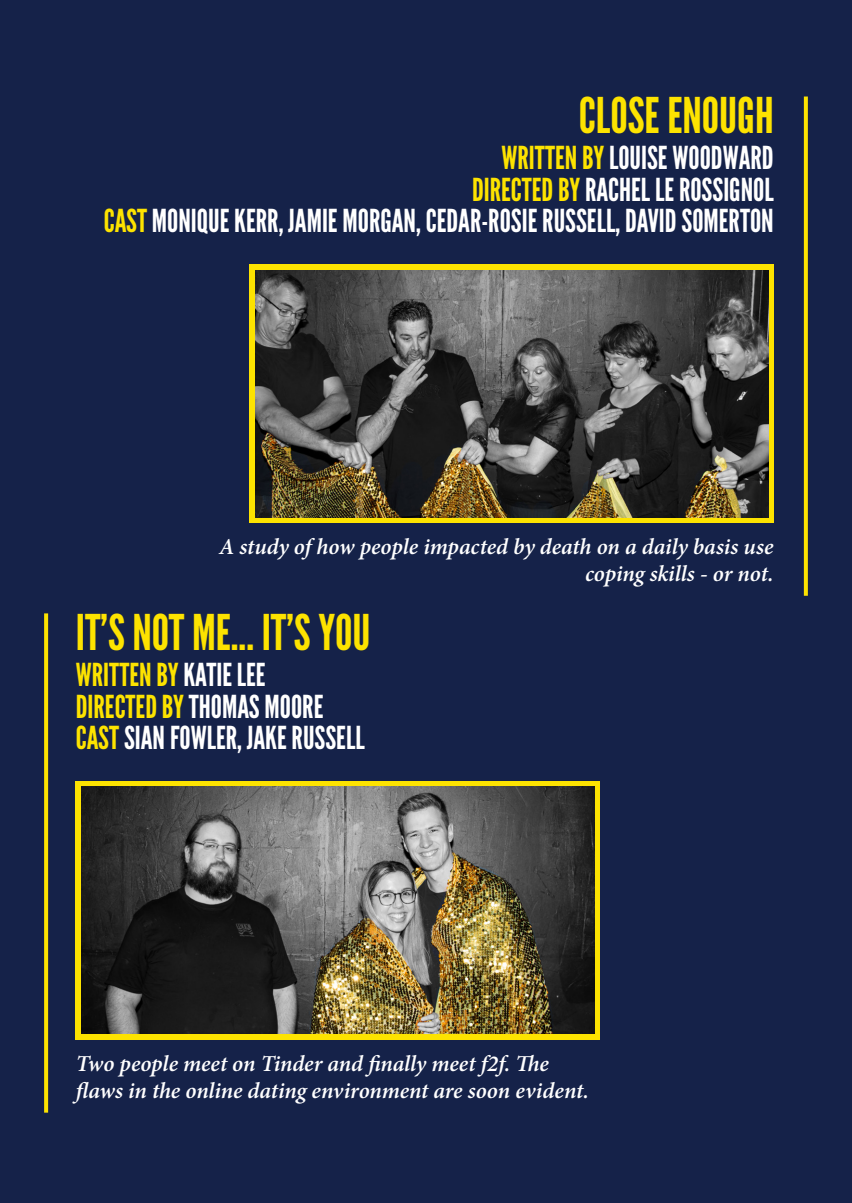
<style>
.page{position:relative;width:852px;height:1203px;background:#fff}
.page>*{position:absolute;margin:0;border:0;box-sizing:border-box;transform-origin:0 0}
.t1{font:49.2px "League Gothic";color:#fde300}
.t2{font:31.6px "League Gothic";color:#fff}
.t3{font:31.6px "League Gothic";color:#fde300}
.t4{font:italic 600 22.8px/27.4px "Minion Pro";letter-spacing:-.005em;color:#fff;text-align:right}
.s1{color:#fde300}
.s2{color:#fff}
</style>
<div class="page">
<div style="left:0;top:0;width:851px;height:1203px;background:#152249"></div>
<svg style="left:76px;top:781px;width:523px;height:258px;background:#e9d107"></svg>
<img style="left:81px;top:787px;width:513px;height:246px">
<svg style="left:803px;top:96px;width:4px;height:500px;background:#cab80f"></svg>
<svg style="left:44px;top:613px;width:4px;height:499px;background:#f5dd02"></svg>
<div style="left:249px;top:264px;width:524px;height:259px;background:#fde300"></div>
<img style="left:255px;top:270px;width:512px;height:247px">
<svg style="left:0;top:0;width:7px;height:7px"></svg>
<svg style="left:0;top:1195px;width:7px;height:8px"></svg>
<svg style="left:844px;top:0;width:8px;height:7px"></svg>
<svg style="left:844px;top:1195px;width:8px;height:8px"></svg>
<p class="t1" style="left:578px;top:86px;width:196px">CLOSE ENOUGH</p>
<p class="t2" style="left:501px;top:139px;width:273px"><span class="s1">WRITTEN BY</span> LOUISE WOODWARD</p>
<p class="t2" style="left:472px;top:171px;width:303px"><span class="s1">DIRECTED BY</span> RACHEL LE ROSSIGNOL</p>
<p class="t2" style="left:104px;top:202px;width:671px"><span class="s1">CAST</span> MONIQUE KERR, JAMIE MORGAN, CEDAR-ROSIE RUSSELL, DAVID SOMERTON</p>
<p class="t4" style="left:219px;top:532px;width:556px">A study of how people impacted by death on a daily basis use coping skills - or not.</p>
<p class="t1" style="left:76px;top:602px;width:296px">IT’S NOT ME... IT’S YOU</p>
<p class="t3" style="left:76px;top:656px;width:191px">WRITTEN BY <span class="s2">KATIE LEE</span></p>
<p class="t2" style="left:76px;top:687px;width:249px"><span class="s1">DIRECTED BY</span> THOMAS MOORE</p>
<p class="t2" style="left:76px;top:719px;width:290px"><span class="s1">CAST</span> SIAN FOWLER, JAKE RUSSELL</p>
<p class="t4" style="left:76px;top:1049px;width:514px;text-align:left">Two people meet on Tinder and finally meet f2f. The flaws in the online dating environment are soon evident.</p>
</div>
